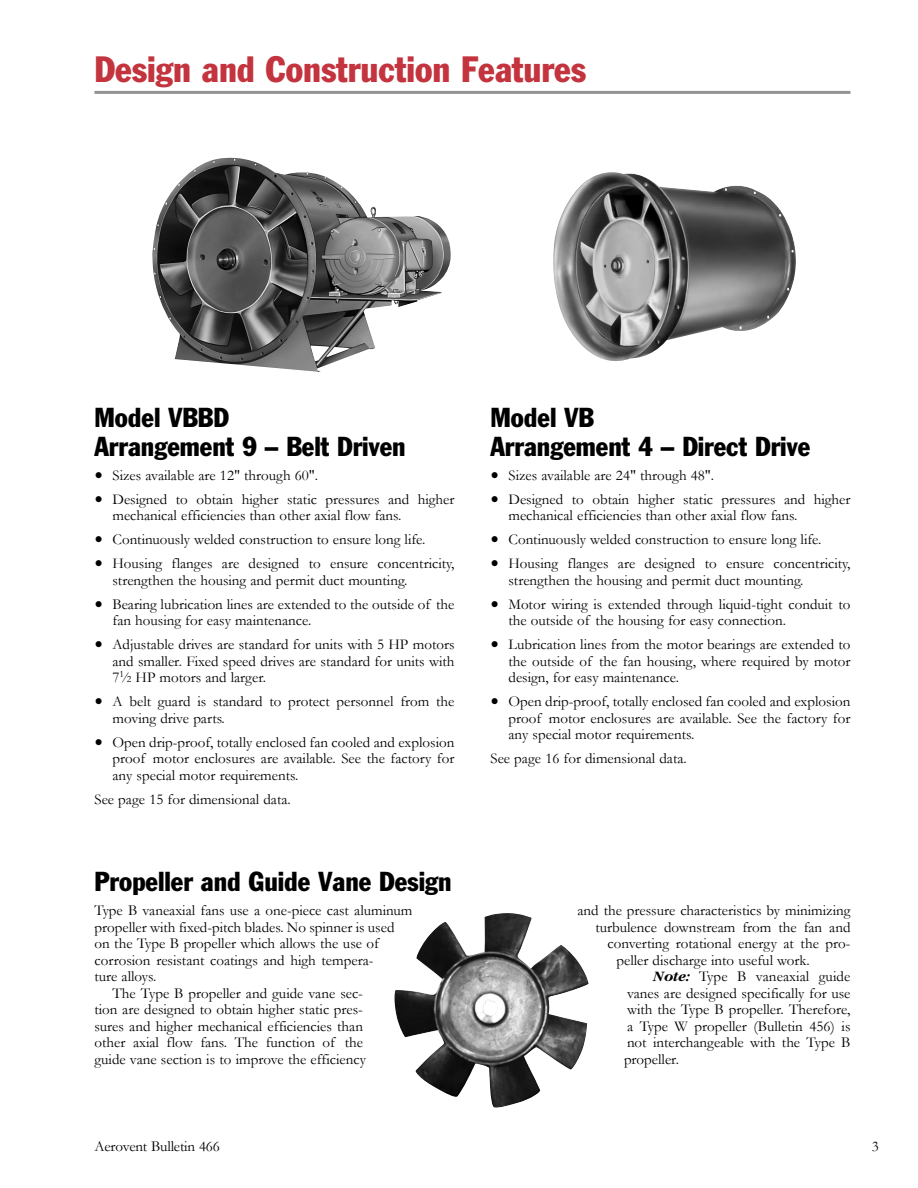
<style>
.page{position:relative;width:918px;height:1188px;background:#fff}
.page>*{position:absolute;margin:0;border:0;box-sizing:border-box;transform-origin:0 0}
.t1{font:condensed 36px "Franklin Gothic";color:#c3343e}
.t2{font:condensed 27px/28.5px "Franklin Gothic";color:#000}
.t3{font:15px/16.5px "Garamond";color:#000}
.s1{font-size:24px}
.s2{font-size:9.75px}
.s3{font-weight:700;font-style:italic}
</style>
<div class="page">
<hr style="left:94px;top:91px;width:756px;height:3px;background:#939393">
<img style="left:394px;top:913px;width:195px;height:195px">
<img style="left:152px;top:157px;width:299px;height:215px">
<img style="left:553px;top:172px;width:243px;height:190px">
<h1 class="t1" style="left:94px;top:47px;width:493px">Design and Construction Features</h1>
<h2 class="t2" style="left:94px;top:403px;width:313px">Model VBBD<br>Arrangement 9 – Belt Driven</h2>
<p class="t3" style="left:94px;top:466px;width:225px"><span class="s1">•</span> Sizes available are 12" through 60".</p>
<p class="t3" style="left:113px;top:490px;width:343px;text-indent:-18px"><span class="s1">•</span> Designed to obtain higher static pressures and higher mechanical efficiencies than other axial flow fans.</p>
<p class="t3" style="left:94px;top:531px;width:333px"><span class="s1">•</span> Continuously welded construction to ensure long life.</p>
<p class="t3" style="left:113px;top:555px;width:344px;text-indent:-18px"><span class="s1">•</span> Housing flanges are designed to ensure concentricity, strengthen the housing and permit duct mounting.</p>
<p class="t3" style="left:113px;top:595px;width:344px;text-indent:-18px"><span class="s1">•</span> Bearing lubrication lines are extended to the outside of the fan housing for easy maintenance.</p>
<p class="t3" style="left:112px;top:636px;width:344px;text-align:justify;text-indent:-18px"><span class="s1">•</span> Adjustable drives are standard for units with 5 HP motors and smaller. Fixed speed drives are standard for units with 7<sup>1</sup>∕<span class="s2">2</span> HP motors and larger.</p>
<p class="t3" style="left:113px;top:693px;width:344px;text-indent:-18px"><span class="s1">•</span> A belt guard is standard to protect personnel from the moving drive parts.</p>
<p class="t3" style="left:113px;top:733px;width:343px;text-align:justify;text-indent:-18px"><span class="s1">•</span> Open drip-proof, totally enclosed fan cooled and explosion proof motor enclosures are available. See the factory for any special motor requirements.</p>
<p class="t3" style="left:95px;top:790px;width:198px">See page 15 for dimensional data.</p>
<h2 class="t2" style="left:94px;top:867px;width:359px">Propeller and Guide Vane Design</h2>
<p class="t3" style="left:94px;top:902px;width:319px">Type B vaneaxial fans use a one-piece cast aluminum</p>
<p class="t3" style="left:94px;top:918px;width:302px">propeller with fixed-pitch blades. No spinner is used</p>
<p class="t3" style="left:94px;top:935px;width:286px">on the Type B propeller which allows the use of</p>
<p class="t3" style="left:94px;top:951px;width:281px">corrosion resistant coatings and high tempera-</p>
<p class="t3" style="left:94px;top:968px;width:63px">ture alloys.</p>
<p class="t3" style="left:112px;top:984px;width:252px">The Type B propeller and guide vane sec-</p>
<p class="t3" style="left:95px;top:1001px;width:270px">tion are designed to obtain higher static pres-</p>
<p class="t3" style="left:95px;top:1017px;width:270px">sures and higher mechanical efficiencies than</p>
<p class="t3" style="left:95px;top:1034px;width:270px">other axial flow fans. The function of the</p>
<p class="t3" style="left:95px;top:1050px;width:273px">guide vane section is to improve the efficiency</p>
<h2 class="t2" style="left:490px;top:403px;width:321px">Model VB<br>Arrangement 4 – Direct Drive</h2>
<p class="t3" style="left:490px;top:466px;width:225px"><span class="s1">•</span> Sizes available are 24" through 48".</p>
<p class="t3" style="left:509px;top:490px;width:343px;text-indent:-18px"><span class="s1">•</span> Designed to obtain higher static pressures and higher mechanical efficiencies than other axial flow fans.</p>
<p class="t3" style="left:490px;top:531px;width:333px"><span class="s1">•</span> Continuously welded construction to ensure long life.</p>
<p class="t3" style="left:509px;top:555px;width:344px;text-indent:-18px"><span class="s1">•</span> Housing flanges are designed to ensure concentricity, strengthen the housing and permit duct mounting.</p>
<p class="t3" style="left:509px;top:595px;width:343px;text-indent:-18px"><span class="s1">•</span> Motor wiring is extended through liquid-tight conduit to the outside of the housing for easy connection.</p>
<p class="t3" style="left:509px;top:636px;width:344px;text-align:justify;text-indent:-18px"><span class="s1">•</span> Lubrication lines from the motor bearings are extended to the outside of the fan housing, where required by motor design, for easy maintenance.</p>
<p class="t3" style="left:509px;top:693px;width:343px;text-align:justify;text-indent:-18px"><span class="s1">•</span> Open drip-proof, totally enclosed fan cooled and explosion proof motor enclosures are available. See the factory for any special motor requirements.</p>
<p class="t3" style="left:491px;top:750px;width:198px">See page 16 for dimensional data.</p>
<p class="t3" style="left:578px;top:902px;width:275px">and the pressure characteristics by minimizing</p>
<p class="t3" style="left:596px;top:918px;width:256px">turbulence downstream from the fan and</p>
<p class="t3" style="left:608px;top:935px;width:245px">converting rotational energy at the pro-</p>
<p class="t3" style="left:616px;top:951px;width:195px">peller discharge into useful work.</p>
<p class="t3" style="left:652px;top:968px;width:199px"><span class="s3">Note:</span> Type B vaneaxial guide</p>
<p class="t3" style="left:627px;top:984px;width:225px">vanes are designed specifically for use</p>
<p class="t3" style="left:627px;top:1001px;width:225px">with the Type B propeller. Therefore,</p>
<p class="t3" style="left:627px;top:1017px;width:225px">a Type W propeller (Bulletin 456) is</p>
<p class="t3" style="left:627px;top:1034px;width:225px">not interchangeable with the Type B</p>
<p class="t3" style="left:624px;top:1050px;width:57px">propeller.</p>
<p class="t3" style="left:94px;top:1137px;width:127px">Aerovent Bulletin 466</p>
<p class="t3" style="left:872px;top:1137px;width:9px">3</p>
</div>
